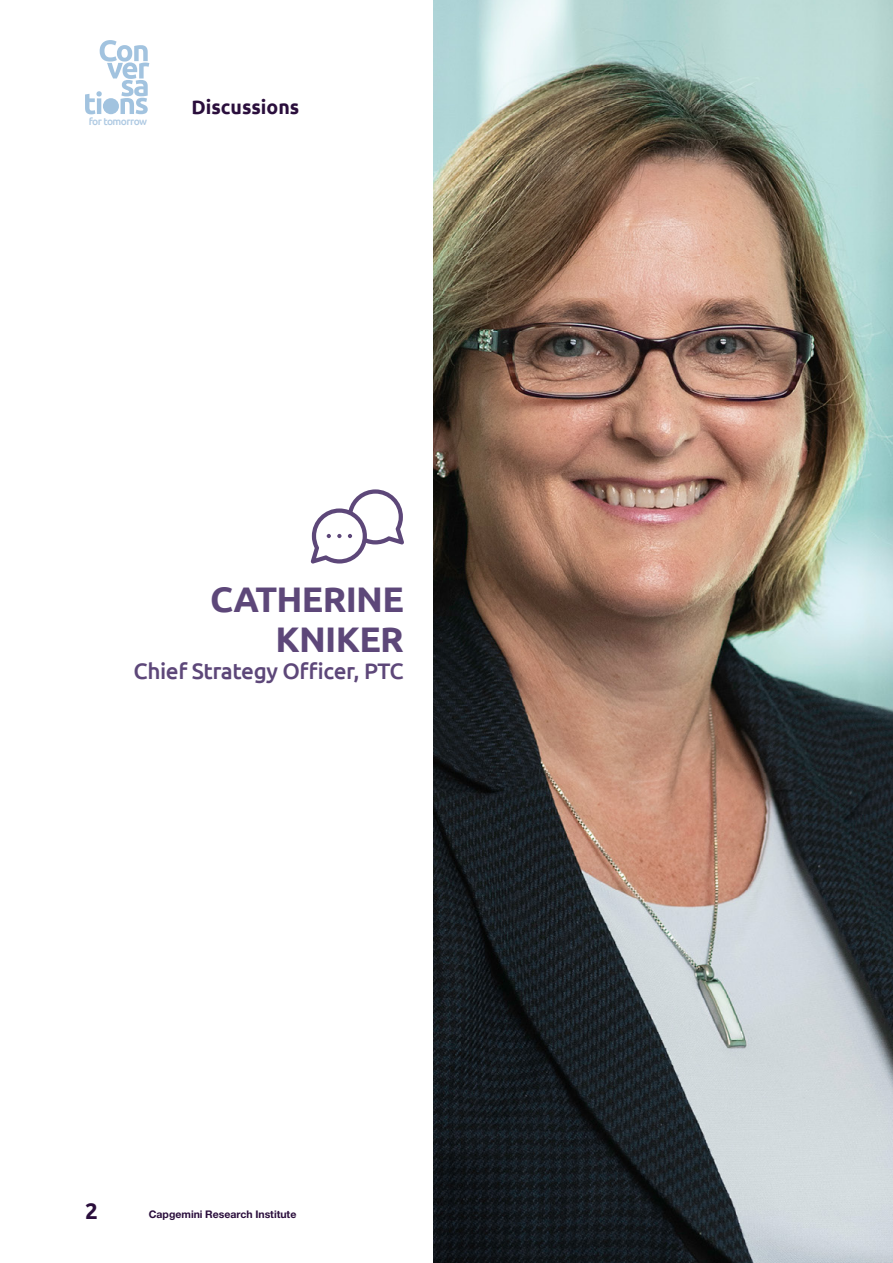
<style>
.page{position:relative;width:893px;height:1263px;background:#fff}
.page>*{position:absolute;margin:0;border:0;box-sizing:border-box;transform-origin:0 0}
.t1{font:700 35.55px/40px "Ubuntu";letter-spacing:-.02em;color:#5d4779;text-align:right}
.t2{font:500 22.5px "Ubuntu";letter-spacing:-.02em;color:#5d4779}
.t3{font:700 22.5px "Ubuntu";color:#2a0e3c}
.t4{font:700 19.5px "Ubuntu";color:#2a0e3c}
.t5{font:700 10.5px "Helvetica Neue LT Std";color:#2a0e3c}
.t6{font:500 10.2px "Ubuntu";letter-spacing:-.05em;color:#afcae3}
</style>
<div class="page">
<svg style="left:85px;top:40px;width:64px;height:74px"></svg>
<div style="left:103px;top:98px;width:16px;height:16px;background:#a2c3df;border-radius:50%"></div>
<img style="left:433px;top:0;width:460px;height:1263px">
<svg style="left:311px;top:489px;width:93px;height:74px"></svg>
<p class="t6" style="left:89px;top:115px;width:60px">for tomorrow</p>
<h3 class="t4" style="left:191px;top:96px;width:110px">Discussions</h3>
<h1 class="t1" style="left:210px;top:579px;width:195px">CATHERINE<br>KNIKER</h1>
<h2 class="t2" style="left:134px;top:657px;width:272px">Chief Strategy Officer, PTC</h2>
<h2 class="t3" style="left:85px;top:1197px;width:14px">2</h2>
<p class="t5" style="left:149px;top:1207px;width:149px">Capgemini Research Institute</p>
</div>
